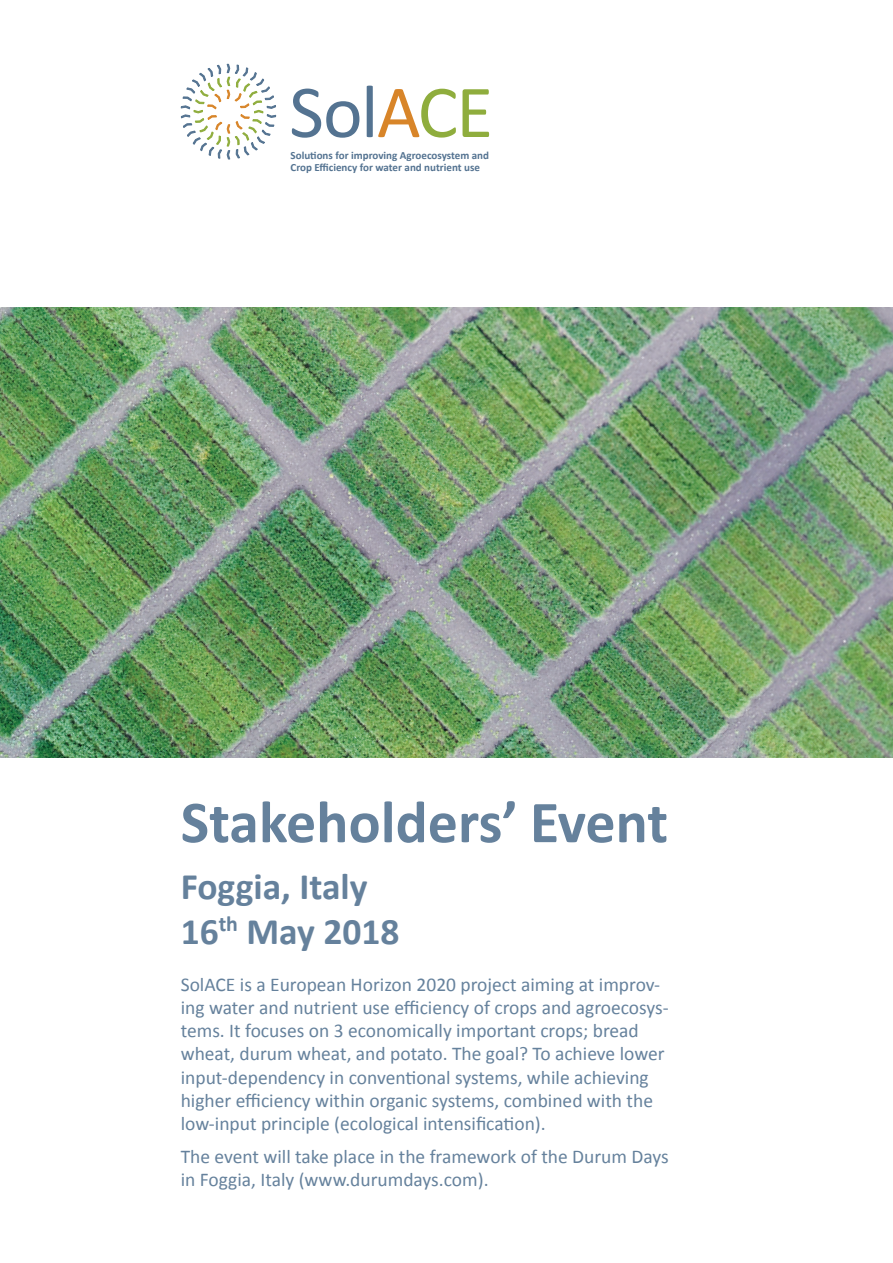
<style>
.page{position:relative;width:893px;height:1263px;background:#fff}
.page>*{position:absolute;margin:0;border:0;box-sizing:border-box;transform-origin:0 0}
.t1{font:700 60px "Calibri";color:#547391}
.t2{font:700 37.5px/45px "Calibri";color:#547391}
.t3{font:19.5px/23.1px "Calibri";color:#547391}
.t4{font:700 10.95px "Calibri";color:#547391}
</style>
<div class="page">
<svg style="left:292px;top:86px;width:197px;height:52px"></svg>
<svg style="left:181px;top:64px;width:96px;height:96px"></svg>
<img style="left:1px;top:307px;width:892px;height:451px">
<p class="t4" style="left:291px;top:148px;width:200px">Solutions for improving Agroecosystem and</p>
<p class="t4" style="left:291px;top:160px;width:191px">Crop Efficiency for water and nutrient use</p>
<h1 class="t1" style="left:181px;top:780px;width:489px">Stakeholders’ Event</h1>
<h2 class="t2" style="left:181px;top:862px;width:220px">Foggia, Italy<br>16<sup>th</sup> May 2018</h2>
<p class="t3" style="left:181px;top:972px;width:490px">SolACE is a European Horizon 2020 project aiming at improv&shy;ing water and nutrient use efficiency of crops and agroecosys&shy;tems. It focuses on 3 economically important crops; bread wheat, durum wheat, and potato. The goal? To achieve lower input-dependency in conventional systems, while achieving higher efficiency within organic systems, combined with the low-input principle (ecological intensification).</p>
<p class="t3" style="left:181px;top:1144px;width:490px">The event will take place in the framework of the Durum Days in Foggia, Italy (www.durumdays.com).</p>
</div>
